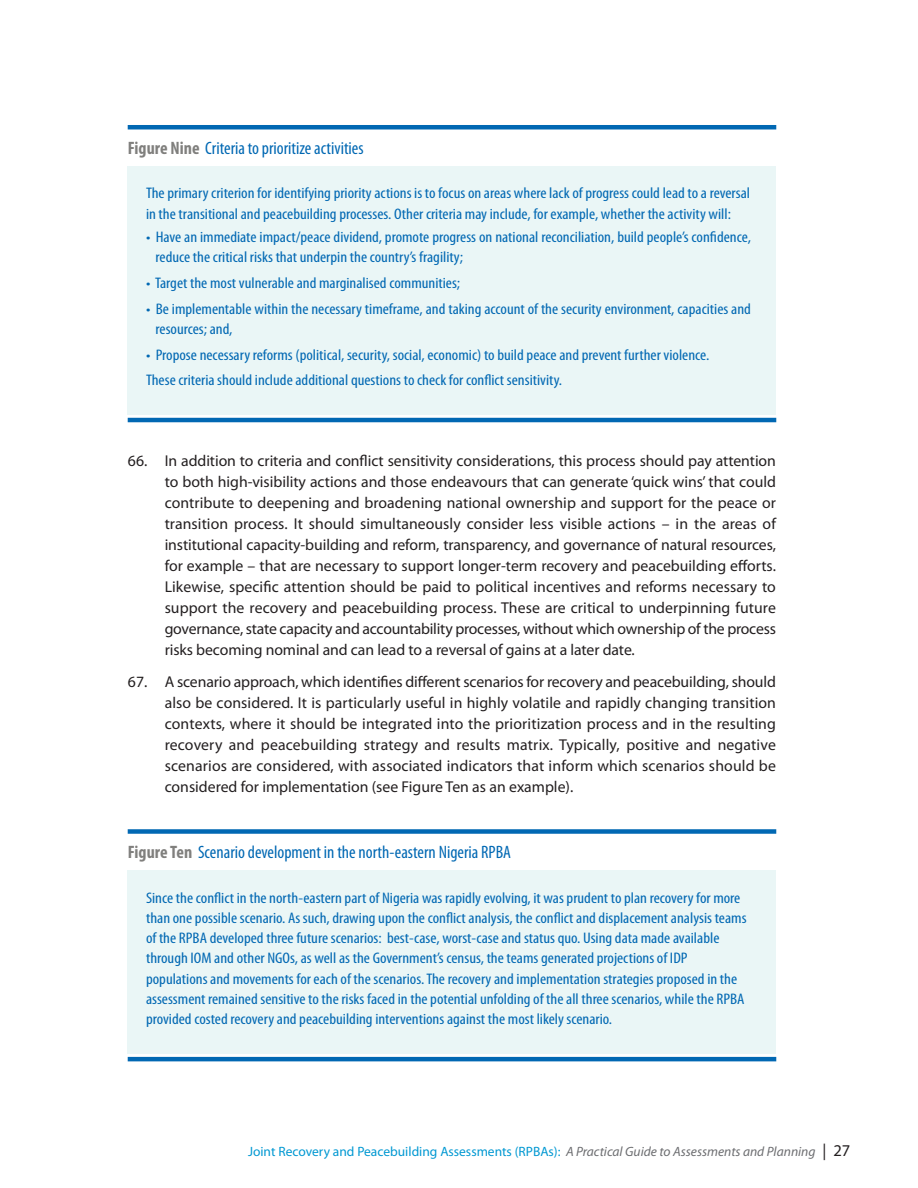
<style>
.page{position:relative;width:918px;height:1188px;background:#fff}
.page>*{position:absolute;margin:0;border:0;box-sizing:border-box;transform-origin:0 0}
.t1{font:condensed 18px "Myriad Pro";color:#0168b3}
.t2{font:15.75px/21px "Myriad Pro";letter-spacing:-.005em;color:#231f20;text-align:justify}
.t3{font:condensed 15.3px/20.2px "Myriad Pro";color:#0168b3;scale:1.1 1}
.t4{font:13.5px "Myriad Pro";color:#0098d2}
.s1{font-weight:700;color:#807f7d}
.s2{font-style:italic;color:#6c6d70}
.s3{font-size:16.5px;color:#231f20}
</style>
<div class="page">
<div style="left:128px;top:166px;width:648px;height:248px;background:#eaf6f6"></div>
<hr style="left:128px;top:125px;width:648px;height:4px;background:#0168b3">
<hr style="left:128px;top:418px;width:648px;height:4px;background:#0168b3">
<div style="left:128px;top:870px;width:648px;height:183px;background:#eaf6f6"></div>
<div style="left:128px;top:829px;width:648px;height:5px;background:#0168b3"></div>
<hr style="left:128px;top:1057px;width:648px;height:4px;background:#0168b3">
<p class="t1" style="left:128px;top:142px;width:237px"><span class="s1">Figure Nine</span> Criteria to prioritize activities</p>
<p class="t3" style="left:146px;top:184px;width:551px">The primary criterion for identifying priority actions is to focus on areas where lack of progress could lead to a reversal in the transitional and peacebuilding processes. Other criteria may include, for example, whether the activity will:</p>
<p class="t3" style="left:156px;top:228px;width:543px;text-indent:-10px">• Have an immediate impact/peace dividend, promote progress on national reconciliation, build people’s confidence, reduce the critical risks that underpin the country’s fragility;</p>
<p class="t3" style="left:146px;top:274px;width:287px">• Target the most vulnerable and marginalised communities;</p>
<p class="t3" style="left:156px;top:300px;width:543px;text-indent:-10px">• Be implementable within the necessary timeframe, and taking account of the security environment, capacities and resources; and,</p>
<p class="t3" style="left:146px;top:343px;width:514px;line-height:25.7px">• Propose necessary reforms (political, security, social, economic) to build peace and prevent further violence.<br>These criteria should include additional questions to check for conflict sensitivity.</p>
<p class="t2" style="left:165px;top:452px;width:613px;text-indent:-37px">66. In addition to criteria and conflict sensitivity considerations, this process should pay attention to both high-visibility actions and those endeavours that can generate ‘quick wins’ that could contribute to deepening and broadening national ownership and support for the peace or transition process. It should simultaneously consider less visible actions – in the areas of institutional capacity-building and reform, transparency, and governance of natural resources, for example – that are necessary to support longer-term recovery and peacebuilding efforts.<br>Likewise, specific attention should be paid to political incentives and reforms necessary to support the recovery and peacebuilding process. These are critical to underpinning future governance, state capacity and accountability processes, without which ownership of the process risks becoming nominal and can lead to a reversal of gains at a later date.</p>
<p class="t2" style="left:165px;top:672px;width:613px;text-indent:-37px">67. A scenario approach, which identifies different scenarios for recovery and peacebuilding, should also be considered. It is particularly useful in highly volatile and rapidly changing transition contexts, where it should be integrated into the prioritization process and in the resulting recovery and peacebuilding strategy and results matrix. Typically, positive and negative scenarios are considered, with associated indicators that inform which scenarios should be considered for implementation (see Figure Ten as an example).</p>
<p class="t1" style="left:128px;top:846px;width:385px"><span class="s1">Figure Ten</span> Scenario development in the north-eastern Nigeria RPBA</p>
<p class="t3" style="left:146px;top:889px;width:547px">Since the conflict in the north-eastern part of Nigeria was rapidly evolving, it was prudent to plan recovery for more than one possible scenario. As such, drawing upon the conflict analysis, the conflict and displacement analysis teams of the RPBA developed three future scenarios: best-case, worst-case and status quo. Using data made available through IOM and other NGOs, as well as the Government’s census, the teams generated projections of IDP populations and movements for each of the scenarios.The recovery and implementation strategies proposed in the assessment remained sensitive to the risks faced in the potential unfolding of the all three scenarios, while the RPBA provided costed recovery and peacebuilding interventions against the most likely scenario.</p>
<p class="t4" style="left:248px;top:1147px;width:604px">Joint Recovery and Peacebuilding Assessments (RPBAs): <span class="s2">A Practical Guide to Assessments and Planning</span> <span class="s3">| 27</span></p>
</div>
